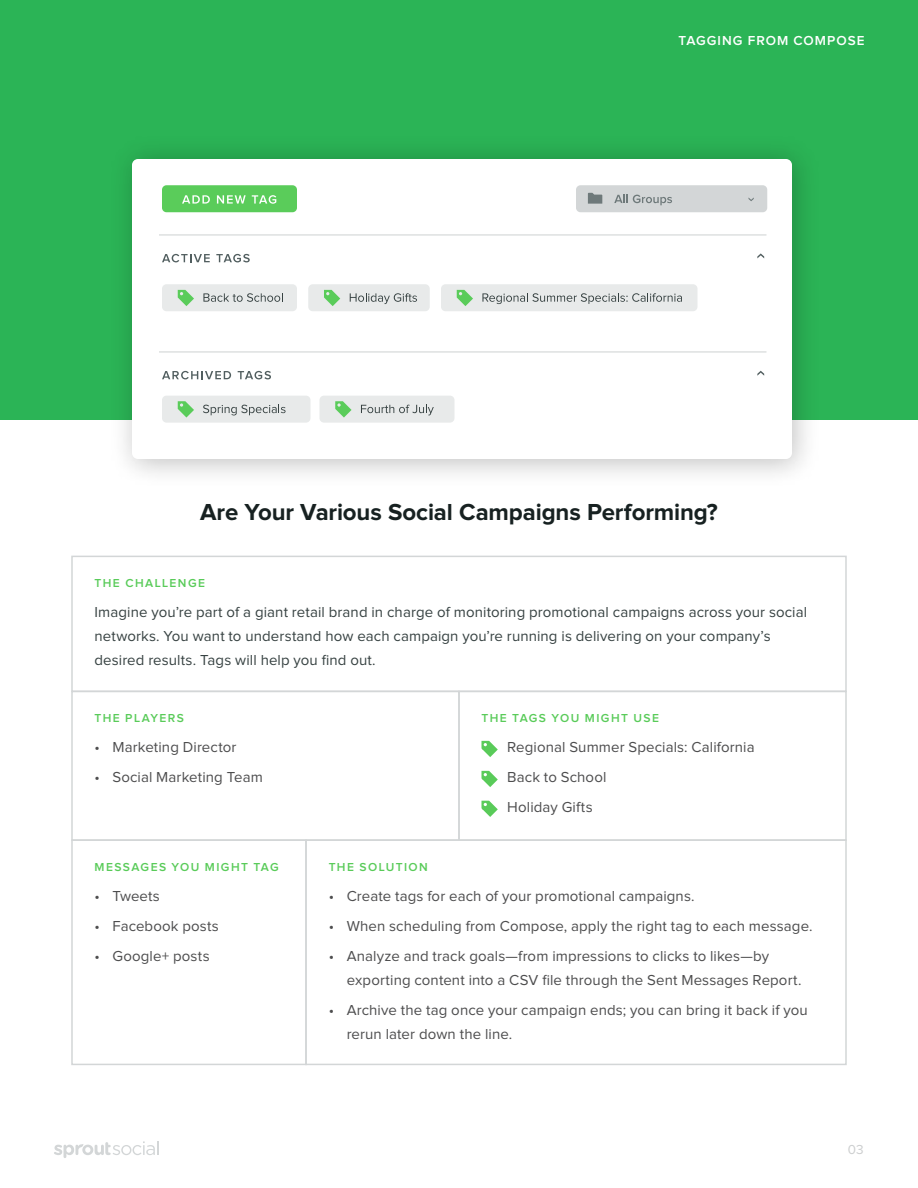
<style>
.page{position:relative;width:918px;height:1188px;background:#fff}
.page>*{position:absolute;margin:0;border:0;box-sizing:border-box;transform-origin:0 0}
.t1{font:700 24px "Proxima Nova";letter-spacing:-.005em;color:#172121}
.t2{font:15px/24px "Proxima Nova";letter-spacing:.005em;color:#4d4d4e}
.t3{font:15px/24px "Proxima Nova";letter-spacing:.005em;color:#374242}
.t4{font:600 13.5px "Proxima Nova";letter-spacing:.075em;color:#fff}
.t5{font:13.5px "Proxima Nova";color:#cccecf}
.t6{font:600 12px "Proxima Nova";letter-spacing:.12em;color:#59cb59}
</style>
<div class="page">
<div style="left:0;top:0;width:918px;height:420px;background:#2bb456"></div>
<div style="left:71px;top:556px;width:776px;height:136px;border:2px solid #d3d6d7"></div>
<div style="left:305px;top:839px;width:542px;height:226px;border:2px solid #d3d6d7"></div>
<div style="left:71px;top:691px;width:389px;height:150px;border:2px solid #d3d6d7"></div>
<div style="left:458px;top:691px;width:389px;height:150px;border:2px solid #d3d6d7"></div>
<div style="left:71px;top:839px;width:236px;height:226px;border:2px solid #d3d6d7"></div>
<svg style="left:481px;top:741px;width:17px;height:16px"></svg>
<svg style="left:481px;top:771px;width:17px;height:16px"></svg>
<svg style="left:481px;top:801px;width:17px;height:16px"></svg>
<svg style="left:54px;top:1141px;width:105px;height:17px"></svg>
<img style="left:123px;top:151px;width:684px;height:323px">
<div style="left:132px;top:159px;width:660px;height:300px;background:#fff;border-radius:6px"></div>
<div style="left:162px;top:185px;width:135px;height:27px;background:#5acc5a;border-radius:4px"></div>
<svg style="left:182px;top:195px;width:28px;height:9px"></svg>
<svg style="left:217px;top:195px;width:29px;height:9px"></svg>
<svg style="left:252px;top:195px;width:24px;height:9px"></svg>
<svg style="left:162px;top:254px;width:48px;height:8px"></svg>
<svg style="left:216px;top:254px;width:34px;height:8px"></svg>
<div style="left:576px;top:185px;width:191px;height:27px;background:#d3d6d7;border-radius:4px"></div>
<svg style="left:614px;top:195px;width:58px;height:10px"></svg>
<svg style="left:749px;top:197px;width:5px;height:4px"></svg>
<hr style="left:159px;top:234px;width:607px;height:2px;background:#dee1e1">
<svg style="left:162px;top:371px;width:69px;height:8px"></svg>
<svg style="left:238px;top:371px;width:33px;height:8px"></svg>
<svg style="left:757px;top:253px;width:7px;height:5px"></svg>
<svg style="left:757px;top:371px;width:7px;height:5px"></svg>
<hr style="left:159px;top:351px;width:607px;height:2px;background:#dee1e1">
<div style="left:162px;top:284px;width:135px;height:27px;background:#e8eaea;border-radius:4px"></div>
<svg style="left:203px;top:293px;width:80px;height:9px"></svg>
<svg style="left:178px;top:290px;width:16px;height:16px"></svg>
<div style="left:162px;top:396px;width:148px;height:27px;background:#e8eaea;border-radius:4px"></div>
<svg style="left:203px;top:405px;width:83px;height:10px"></svg>
<svg style="left:178px;top:401px;width:16px;height:17px"></svg>
<div style="left:320px;top:396px;width:134px;height:27px;background:#e8eaea;border-radius:4px"></div>
<svg style="left:361px;top:405px;width:73px;height:10px"></svg>
<svg style="left:335px;top:401px;width:17px;height:17px"></svg>
<div style="left:441px;top:284px;width:257px;height:27px;background:#e8eaea;border-radius:4px"></div>
<svg style="left:482px;top:293px;width:200px;height:11px"></svg>
<svg style="left:457px;top:290px;width:16px;height:16px"></svg>
<div style="left:308px;top:284px;width:122px;height:27px;background:#e8eaea;border-radius:4px"></div>
<svg style="left:350px;top:293px;width:67px;height:11px"></svg>
<svg style="left:324px;top:290px;width:16px;height:16px"></svg>
<svg style="left:588px;top:193px;width:14px;height:11px"></svg>
<p class="t4" style="left:679px;top:34px;width:188px">TAGGING FROM COMPOSE</p>
<h1 class="t1" style="left:200px;top:501px;width:519px">Are Your Various Social Campaigns Performing?</h1>
<p class="t6" style="left:95px;top:578px;width:112px">THE CHALLENGE</p>
<p class="t3" style="left:95px;top:601px;width:714px">Imagine you’re part of a giant retail brand in charge of monitoring promotional campaigns across your social networks. You want to understand how each campaign you’re running is delivering on your company’s desired results. Tags will help you find out.</p>
<p class="t6" style="left:94px;top:712px;width:91px">THE PLAYERS</p>
<p class="t2" style="left:94px;top:736px;width:143px">• Marketing Director</p>
<p class="t2" style="left:94px;top:766px;width:170px">• Social Marketing Team</p>
<p class="t6" style="left:94px;top:861px;width:186px">MESSAGES YOU MIGHT TAG</p>
<p class="t2" style="left:94px;top:884px;width:67px">• Tweets</p>
<p class="t2" style="left:94px;top:914px;width:126px">• Facebook posts</p>
<p class="t2" style="left:94px;top:944px;width:117px">• Google+ posts</p>
<p class="t6" style="left:482px;top:712px;width:179px">THE TAGS YOU MIGHT USE</p>
<p class="t2" style="left:482px;top:736px;width:275px">• Regional Summer Specials: California</p>
<p class="t2" style="left:482px;top:766px;width:126px">• Back to School</p>
<p class="t2" style="left:482px;top:796px;width:113px">• Holiday Gifts</p>
<p class="t6" style="left:329px;top:861px;width:101px">THE SOLUTION</p>
<p class="t2" style="left:329px;top:884px;width:367px">• Create tags for each of your promotional campaigns.</p>
<p class="t2" style="left:329px;top:914px;width:485px">• When scheduling from Compose, apply the right tag to each message.</p>
<p class="t2" style="left:347px;top:944px;width:456px;text-indent:-18px">• Analyze and track goals—from impressions to clicks to likes—by exporting content into a CSV file through the Sent Messages Report.</p>
<p class="t2" style="left:347px;top:998px;width:463px;text-indent:-18px">• Archive the tag once your campaign ends; you can bring it back if you rerun later down the line.</p>
<p class="t5" style="left:848px;top:1143px;width:17px">03</p>
</div>
